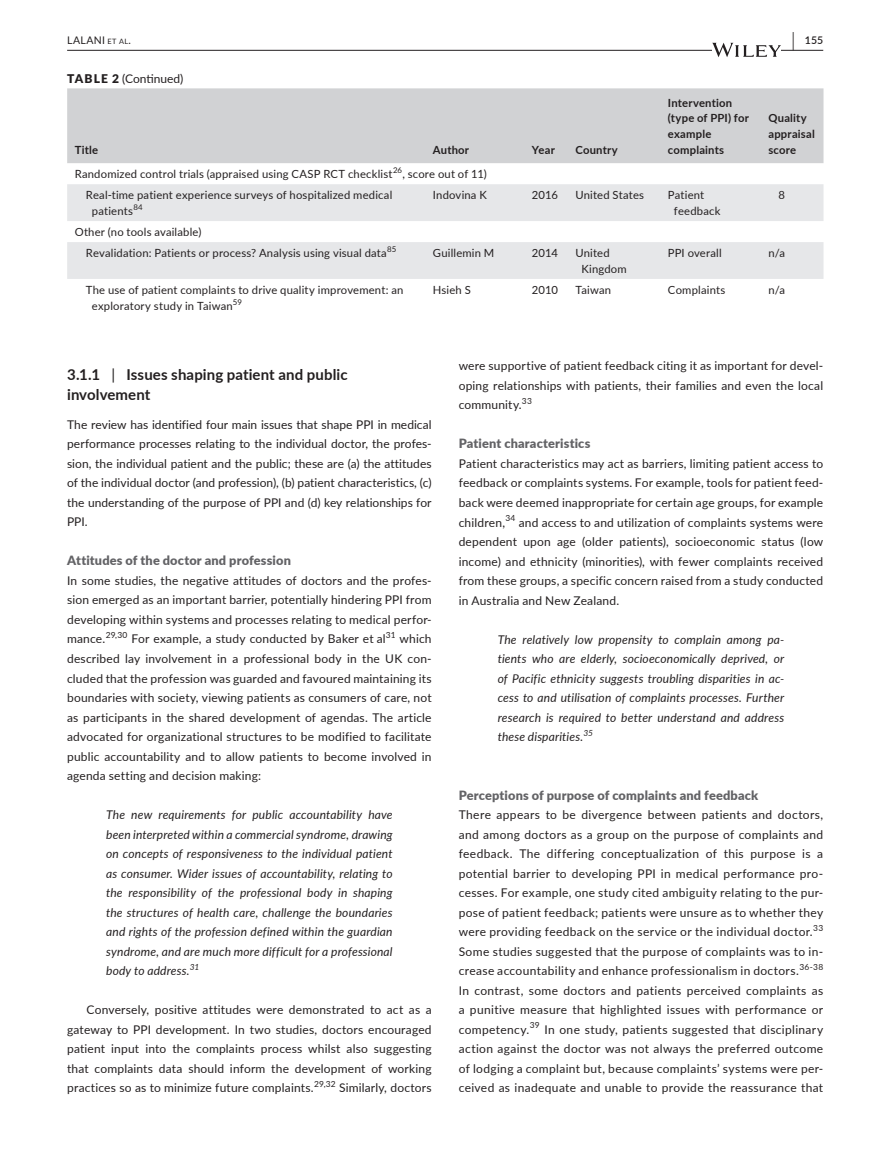
<style>
.page{position:relative;width:893px;height:1174px;background:#fff}
.page>*{position:absolute;margin:0;border:0;box-sizing:border-box;transform-origin:0 0}
.t1{font:600 19.5px "Lato";color:#231f20;scale:.48 1}
.t2{font:700 15px/19.5px "Lato";letter-spacing:.005em;color:#231f20}
.t3{font:900 12.75px "Lato";letter-spacing:.01em;color:#636366}
.t4{font:12px/19.5px "Lato";letter-spacing:.015em;color:#231f20;text-align:justify}
.t5{font:italic 12px/19.5px "Lato";letter-spacing:.015em;color:#231f20;text-align:justify}
.t6{font:11.25px/15.8px "Lato";letter-spacing:.015em;color:#231f20}
.t7{font:700 11.25px/15.8px "Lato";letter-spacing:.02em;color:#231f20}
.t8{font:10.5px "Lato";letter-spacing:.025em;color:#231f20}
.t9{font:600 10.5px "Lato";color:#231f20}
.t10{font:8.4px "Lato";letter-spacing:.025em;color:#231f20}
.t11{font:italic 8.4px "Lato";color:#231f20}
.t12{font:7.8px "Lato";color:#231f20}
.s1{font-size:7.35px}
.s2{font-weight:900}
.s3{font-weight:400}
</style>
<div class="page">
<hr style="left:67px;top:50px;width:756px;height:1px;background:#231f20">
<svg style="left:712px;top:43px;width:69px;height:14px"></svg>
<div style="left:67px;top:88px;width:756px;height:75px;background:#d1d2d4"></div>
<svg style="left:67px;top:184px;width:756px;height:95px;fill:#e6e7e9"></svg>
<h1 class="t1" style="left:792px;top:26px;width:7px">|</h1>
<p class="t8" style="left:67px;top:33px;width:65px">LALANI <span class="s1">et al</span>.</p>
<p class="t9" style="left:805px;top:33px;width:20px">155</p>
<p class="t4" style="left:67px;top:68px;width:118px"><span class="s2">TABLE 2</span> (Continued)</p>
<p class="t7" style="left:75px;top:141px;width:25px">Title</p>
<p class="t7" style="left:433px;top:141px;width:38px">Author</p>
<p class="t7" style="left:532px;top:141px;width:25px">Year</p>
<p class="t7" style="left:575px;top:141px;width:44px">Country</p>
<p class="t7" style="left:668px;top:94px;width:82px">Intervention (type of PPI) for example complaints</p>
<p class="t7" style="left:768px;top:110px;width:48px">Quality appraisal score</p>
<p class="t6" style="left:86px;top:163px;width:402px;line-height:21px;text-indent:-11px">Randomized control trials (appraised using CASP RCT checklist<sup>26</sup>, score out of 11)<br>Real-time patient experience surveys of hospitalized medical</p>
<p class="t6" style="left:92px;top:203px;width:43px">patients</p>
<p class="t12" style="left:133px;top:201px;width:11px">84</p>
<p class="t6" style="left:433px;top:187px;width:56px">Indovina K</p>
<p class="t6" style="left:532px;top:187px;width:28px">2016</p>
<p class="t6" style="left:575px;top:187px;width:70px">United States</p>
<p class="t6" style="left:674px;top:187px;width:48px;text-indent:-6px">Patient feedback</p>
<p class="t6" style="left:779px;top:187px;width:8px">8</p>
<p class="t6" style="left:86px;top:221px;width:302px;line-height:21px;text-indent:-11px">Other (no tools available)<br>Revalidation: Patients or process? Analysis using visual data</p>
<p class="t12" style="left:387px;top:244px;width:11px">85</p>
<p class="t6" style="left:433px;top:245px;width:63px">Guillemin M</p>
<p class="t6" style="left:532px;top:245px;width:27px">2014</p>
<p class="t6" style="left:581px;top:245px;width:47px;text-indent:-6px">United<br>Kingdom</p>
<p class="t6" style="left:668px;top:245px;width:55px">PPI overall</p>
<p class="t6" style="left:768px;top:245px;width:18px">n/a</p>
<p class="t6" style="left:92px;top:281px;width:313px;text-indent:-6px">The use of patient complaints to drive quality improvement: an exploratory study in Taiwan</p>
<p class="t6" style="left:433px;top:281px;width:40px">Hsieh S</p>
<p class="t6" style="left:532px;top:281px;width:28px">2010</p>
<p class="t6" style="left:575px;top:281px;width:37px">Taiwan</p>
<p class="t6" style="left:668px;top:281px;width:59px">Complaints</p>
<p class="t6" style="left:768px;top:281px;width:18px">n/a</p>
<p class="t12" style="left:233px;top:296px;width:11px">59</p>
<p class="t2" style="left:67px;top:364px;width:282px">3.1.1 <span class="s3">|</span> Issues shaping patient and public involvement</p>
<p class="t4" style="left:67px;top:414px;width:366px">The review has identified four main issues that shape PPI in medical performance processes relating to the individual doctor, the profes&shy;sion, the individual patient and the public; these are (a) the attitudes of the individual doctor (and profession), (b) patient characteristics, (c) the understanding of the purpose of PPI and (d) key relationships for PPI.</p>
<p class="t3" style="left:67px;top:551px;width:225px">Attitudes of the doctor and profession</p>
<p class="t4" style="left:67px;top:570px;width:366px">In some studies, the negative attitudes of doctors and the profes&shy;sion emerged as an important barrier, potentially hindering PPI from developing within systems and processes relating to medical perfor&shy;mance.</p>
<p class="t10" style="left:106px;top:629px;width:23px">29,30</p>
<p class="t4" style="left:131px;top:629px;width:256px">For example, a study conducted by Baker et al</p>
<p class="t10" style="left:386px;top:629px;width:11px">31</p>
<p class="t4" style="left:67px;top:629px;width:366px;text-indent:332px">which described lay involvement in a professional body in the UK con&shy;cluded that the profession was guarded and favoured maintaining its boundaries with society, viewing patients as consumers of care, not as participants in the shared development of agendas. The article advocated for organizational structures to be modified to facilitate public accountability and to allow patients to become involved in agenda setting and decision making:</p>
<p class="t5" style="left:106px;top:804px;width:288px">The new requirements for public accountability have been interpreted within a commercial syndrome, drawing on concepts of responsiveness to the individual patient as consumer. Wider issues of accountability, relating to the responsibility of the professional body in shaping the structures of health care, challenge the boundaries and rights of the profession defined within the guardian syndrome, and are much more difficult for a professional body to address.</p>
<p class="t11" style="left:190px;top:960px;width:11px">31</p>
<p class="t4" style="left:67px;top:999px;width:366px;text-indent:20px">Conversely, positive attitudes were demonstrated to act as a gateway to PPI development. In two studies, doctors encouraged patient input into the complaints process whilst also suggesting that complaints data should inform the development of working practices so as to minimize future complaints.<sup>29,32</sup> Similarly, doctors</p>
<p class="t4" style="left:459px;top:356px;width:366px">were supportive of patient feedback citing it as important for devel&shy;oping relationships with patients, their families and even the local community.</p>
<p class="t10" style="left:522px;top:395px;width:11px">33</p>
<p class="t3" style="left:459px;top:434px;width:133px">Patient characteristics</p>
<p class="t4" style="left:459px;top:453px;width:366px">Patient characteristics may act as barriers, limiting patient access to feedback or complaints systems. For example, tools for patient feed&shy;back were deemed inappropriate for certain age groups, for example children,</p>
<p class="t10" style="left:505px;top:512px;width:12px">34</p>
<p class="t4" style="left:459px;top:512px;width:366px;text-indent:60px">and access to and utilization of complaints systems were dependent upon age (older patients), socioeconomic status (low income) and ethnicity (minorities), with fewer complaints received from these groups, a specific concern raised from a study conducted in Australia and New Zealand.</p>
<p class="t5" style="left:498px;top:629px;width:288px">The relatively low propensity to complain among pa&shy;tients who are elderly, socioeconomically deprived, or of Pacific ethnicity suggests troubling disparities in ac&shy;cess to and utilisation of complaints processes. Further research is required to better understand and address these disparities.</p>
<p class="t11" style="left:583px;top:726px;width:11px">35</p>
<p class="t3" style="left:459px;top:785px;width:301px">Perceptions of purpose of complaints and feedback</p>
<p class="t4" style="left:459px;top:804px;width:366px">There appears to be divergence between patients and doctors, and among doctors as a group on the purpose of complaints and feedback. The differing conceptualization of this purpose is a potential barrier to developing PPI in medical performance pro&shy;cesses. For example, one study cited ambiguity relating to the pur&shy;pose of patient feedback; patients were unsure as to whether they were providing feedback on the service or the individual doctor.<sup>33<br></sup>Some studies suggested that the purpose of complaints was to in&shy;crease accountability and enhance professionalism in doctors.<sup>36-38<br></sup>In contrast, some doctors and patients perceived complaints as a punitive measure that highlighted issues with performance or competency.<sup>39</sup> In one study, patients suggested that disciplinary action against the doctor was not always the preferred outcome of lodging a complaint but, because complaints’ systems were per&shy;ceived as inadequate and unable to provide the reassurance that</p>
</div>
